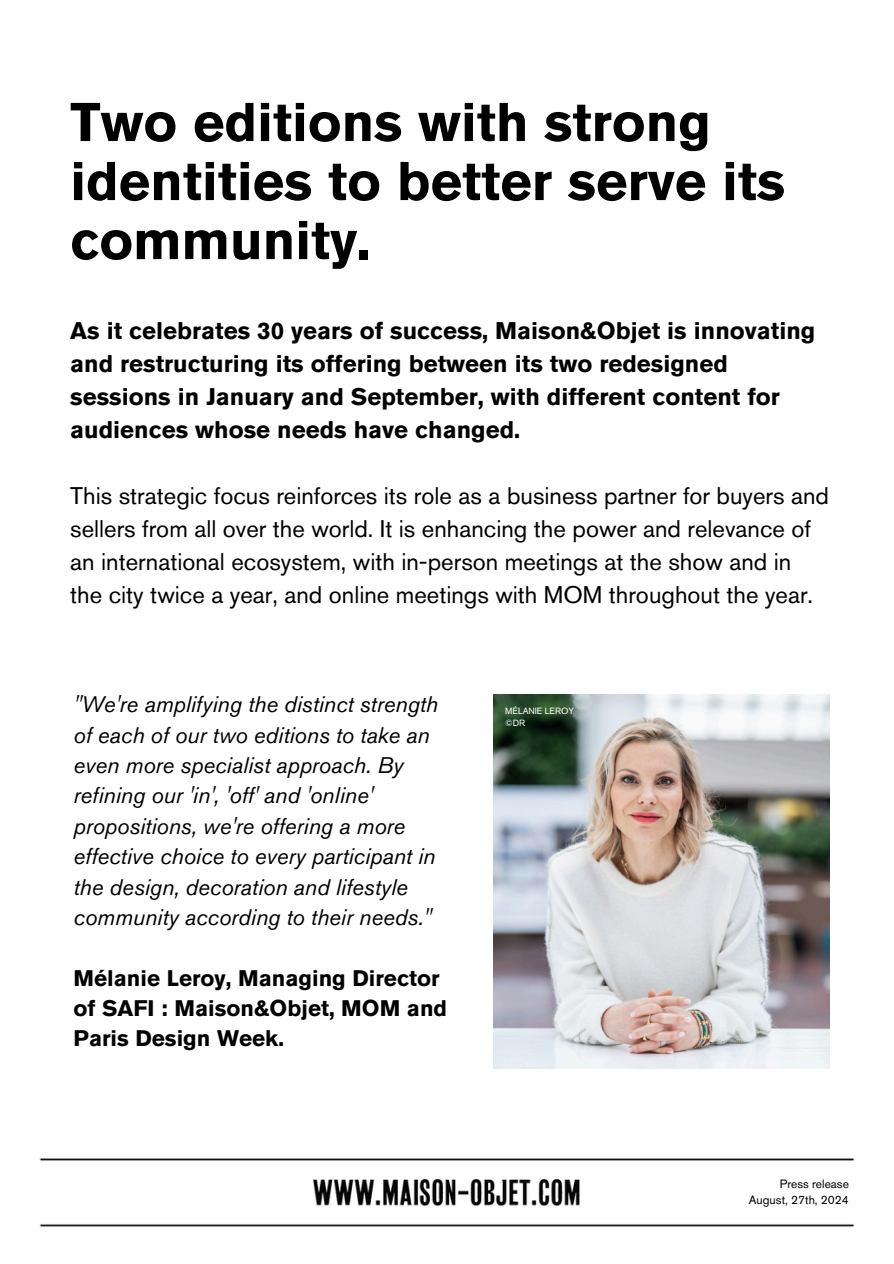
<style>
.page{position:relative;width:894px;height:1264px;background:#fff}
.page>*{position:absolute;margin:0;border:0;box-sizing:border-box;transform-origin:0 0}
.t1{font:700 54px/58.9px "Akzidenz Grotesk Pro";color:#000}
.t2{font:24px/33px "Akzidenz Grotesk Pro";color:#000}
.t3{font:700 24px/33px "Akzidenz Grotesk Pro";color:#000}
.t4{font:italic 22.5px/30.3px "Akzidenz Grotesk Pro";color:#000}
.t5{font:700 22.5px/30.3px "Akzidenz Grotesk Pro";color:#000}
.t6{font:12px/16px "Akzidenz Grotesk Pro";color:#000;text-align:right}
.t7{font:9px "Akzidenz Grotesk Pro";color:#fff}
</style>
<div class="page">
<img style="left:39px;top:1158px;width:816px;height:69px">
<img style="left:493px;top:694px;width:336px;height:374px">
<h3 class="t1" style="left:70px;top:98px;width:716px">Two editions with strong identities to better serve its community.</h3>
<h3 class="t3" style="left:70px;top:317px;width:746px">As it celebrates 30 years of success, Maison&amp;Objet is innovating and restructuring its offering between its two redesigned sessions in January and September, with different content for audiences whose needs have changed.</h3>
<h2 class="t2" style="left:70px;top:482px;width:760px">This strategic focus reinforces its role as a business partner for buyers and sellers from all over the world. It is enhancing the power and relevance of an international ecosystem, with in-person meetings at the show and in the city twice a year, and online meetings with MOM throughout the year.</h2>
<p class="t4" style="left:73px;top:691px;width:366px">"We're amplifying the distinct strength of each of our two editions to take an even more specialist approach. By refining our 'in', 'off' and 'online' propositions, we're offering a more effective choice to every participant in the design, decoration and lifestyle community according to their needs."</p>
<p class="t5" style="left:73px;top:964px;width:375px">Mélanie Leroy, Managing Director of SAFI : Maison&amp;Objet, MOM and<br>Paris Design Week.</p>
<p class="t7" style="left:505px;top:707px;width:70px">MÉLANIE LEROY</p>
<p class="t7" style="left:505px;top:719px;width:21px">©DR</p>
<h4 class="t6" style="left:748px;top:1177px;width:101px">Press release<br>August, 27th, 2024</h4>
</div>
